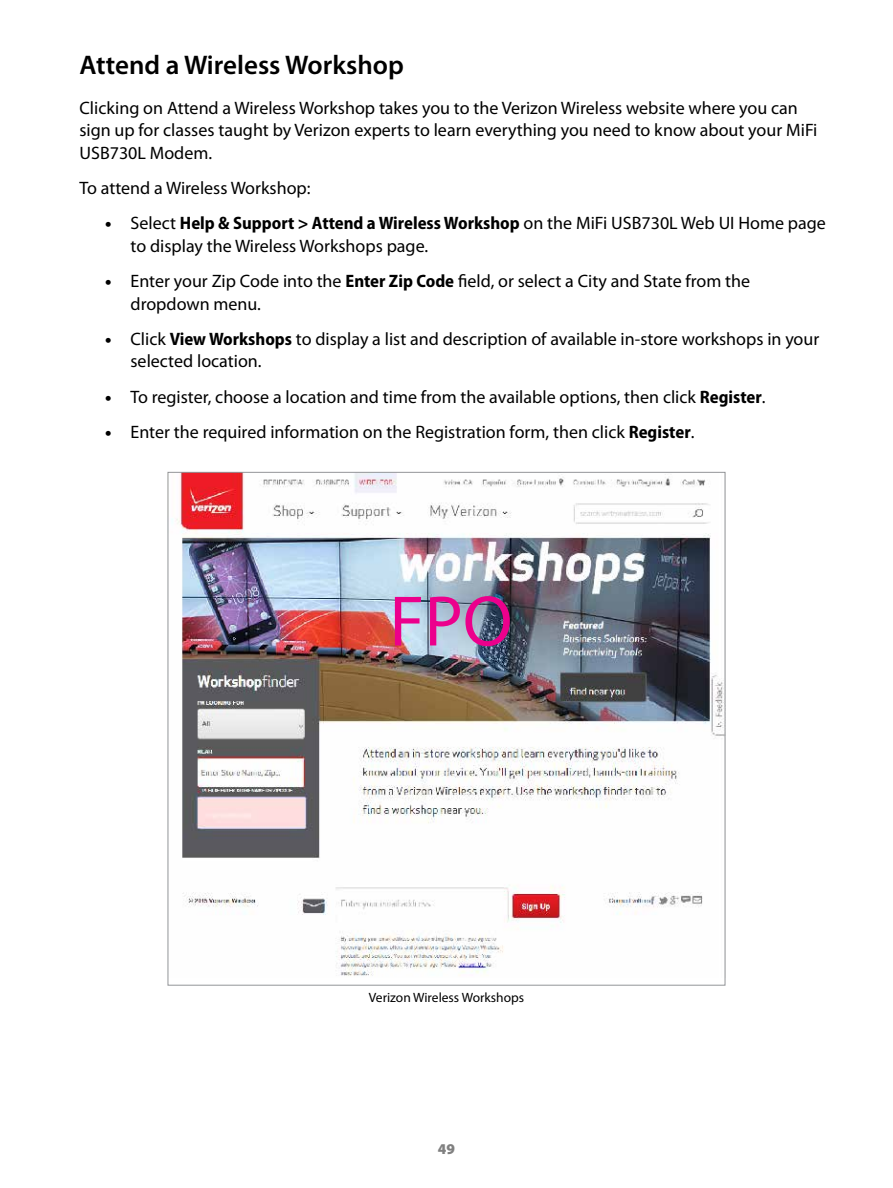
<style>
.page{position:relative;width:893px;height:1188px;background:#fff}
.page>*{position:absolute;margin:0;border:0;box-sizing:border-box;transform-origin:0 0}
.t1{font:72px "Myriad Pro";color:#ec008c}
.t2{font:600 27px "Myriad Pro";color:#000}
.t3{font:18px/22.5px "Myriad Pro";color:#000}
.t4{font:900 15px "Myriad Pro";color:#808080}
.t5{font:13.5px "Myriad Pro";color:#000}
.s1{font-weight:700;font-stretch:semi-condensed}
</style>
<div class="page">
<img style="left:171px;top:474px;width:552px;height:502px">
<h2 class="t2" style="left:80px;top:48px;width:326px">Attend a Wireless Workshop</h2>
<p class="t3" style="left:80px;top:96px;width:739px">Clicking on Attend a Wireless Workshop takes you to the Verizon Wireless website where you can sign up for classes taught by Verizon experts to learn everything you need to know about your MiFi<br>USB730L Modem.</p>
<p class="t3" style="left:80px;top:176px;width:233px">To attend a Wireless Workshop:</p>
<p class="t3" style="left:131px;top:212px;width:697px;text-indent:-26px">• Select <span class="s1">Help &amp; Support &gt; Attend a Wireless Workshop</span> on the MiFi USB730L Web UI Home page to display the Wireless Workshops page.</p>
<p class="t3" style="left:131px;top:269px;width:621px;text-indent:-26px">• Enter your Zip Code into the <span class="s1">Enter Zip Code</span> field, or select a City and State from the dropdown menu.</p>
<p class="t3" style="left:131px;top:327px;width:690px;text-indent:-26px">• Click <span class="s1">View Workshops</span> to display a list and description of available in-store workshops in your selected location.</p>
<p class="t3" style="left:105px;top:385px;width:662px">• To register, choose a location and time from the available options, then click <span class="s1">Register</span>.</p>
<p class="t3" style="left:105px;top:420px;width:591px">• Enter the required information on the Registration form, then click <span class="s1">Register</span>.</p>
<h1 class="t1" style="left:389px;top:577px;width:124px">FPO</h1>
<p class="t5" style="left:369px;top:989px;width:157px">Verizon Wireless Workshops</p>
<p class="t4" style="left:438px;top:1140px;width:19px">49</p>
</div>
